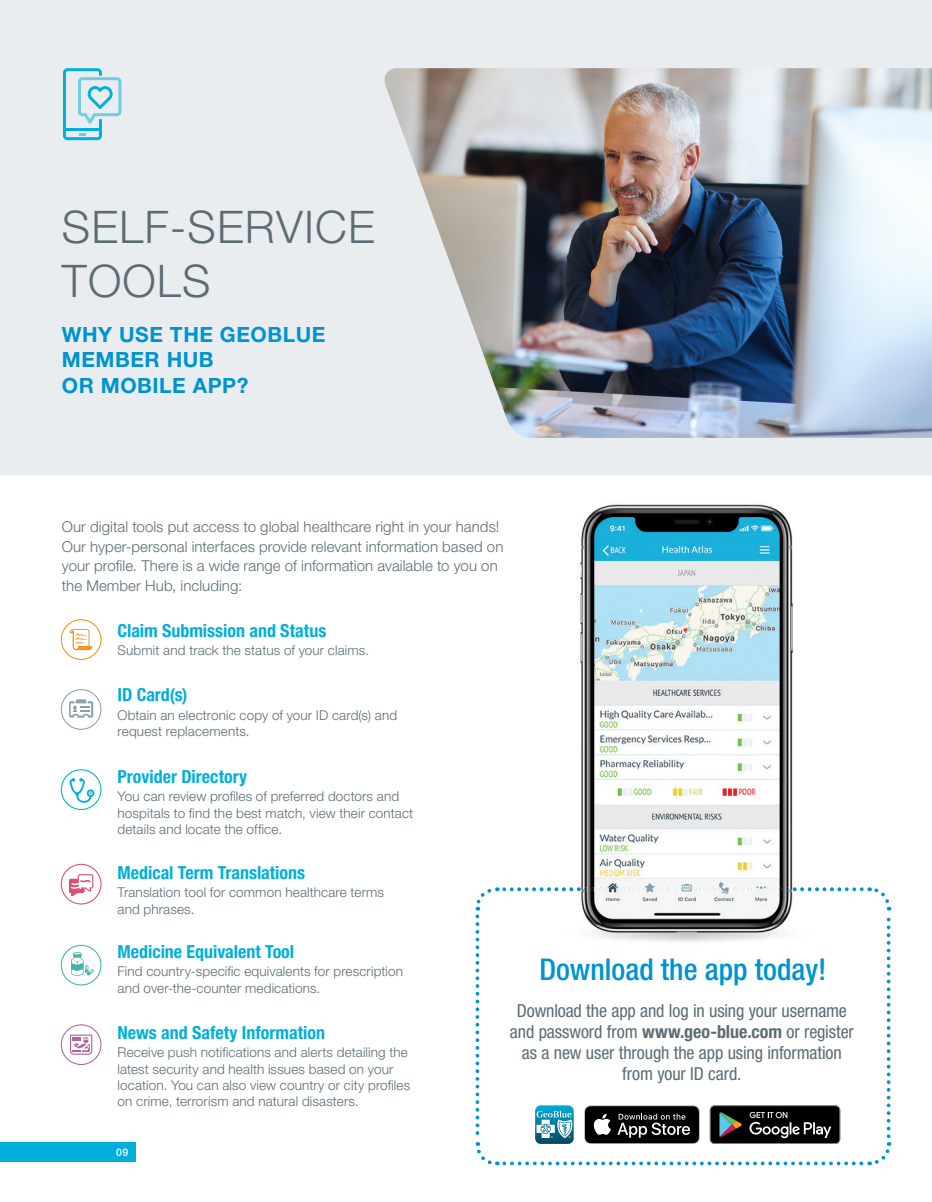
<style>
.page{position:relative;width:932px;height:1202px;background:#fff}
.page>*{position:absolute;margin:0;border:0;box-sizing:border-box;transform-origin:0 0}
.t1{font:300 45px/54px "Helvetica Neue LT Std";letter-spacing:.025em;color:#5c6c75}
.t2{font:500 condensed 30px "Helvetica Neue LT Std";color:#0093d0}
.t3{font:700 21px/25.2px "Helvetica Neue LT Std";letter-spacing:.025em;color:#0093d0}
.t4{font:condensed 18px/21px "Helvetica Neue LT Std";letter-spacing:-.005em;color:#5c6c75;text-align:center}
.t5{font:700 condensed 18px "Helvetica Neue LT Std";color:#00afdb}
.t6{font:300 15px/19.5px "Helvetica Neue LT Std";letter-spacing:.005em;color:#5c6c75}
.t7{font:300 13.5px/16.2px "Helvetica Neue LT Std";letter-spacing:.01em;color:#5c6c75}
.t8{font:500 10.5px "Helvetica Neue LT Std";color:#fff}
.s1{font-weight:700}
</style>
<div class="page">
<img style="left:529px;top:475px;width:314px;height:410px">
<div style="left:0;top:0;width:932px;height:475px;background:#eaedef"></div>
<svg style="left:63px;top:68px;width:58px;height:72px"></svg>
<svg style="left:61px;top:944px;width:40px;height:41px"></svg>
<svg style="left:61px;top:863px;width:40px;height:41px"></svg>
<svg style="left:61px;top:619px;width:40px;height:41px"></svg>
<svg style="left:61px;top:689px;width:40px;height:41px"></svg>
<svg style="left:61px;top:769px;width:40px;height:41px"></svg>
<svg style="left:61px;top:1024px;width:40px;height:41px"></svg>
<div style="left:0;top:1142px;width:136px;height:20px;background:#00afdb"></div>
<svg style="left:475px;top:885px;width:417px;height:281px"></svg>
<img style="left:382px;top:68px;width:550px;height:370px">
<h1 class="t1" style="left:62px;top:199px;width:314px">SELF-SERVICE<br>TOOLS</h1>
<h3 class="t3" style="left:62px;top:322px;width:265px">WHY USE THE GEOBLUE<br>MEMBER HUB<br>OR MOBILE APP?</h3>
<p class="t6" style="left:62px;top:516px;width:443px">Our digital tools put access to global healthcare right in your hands!<br>Our hyper-personal interfaces provide relevant information based on your profile. There is a wide range of information available to you on the Member Hub, including:</p>
<h3 class="t5" style="left:118px;top:619px;width:210px">Claim Submission and Status</h3>
<p class="t7" style="left:118px;top:642px;width:253px">Submit and track the status of your claims.</p>
<h3 class="t5" style="left:118px;top:684px;width:71px">ID Card(s)</h3>
<p class="t7" style="left:118px;top:706px;width:281px">Obtain an electronic copy of your ID card(s) and request replacements.</p>
<h3 class="t5" style="left:118px;top:765px;width:131px">Provider Directory</h3>
<p class="t7" style="left:118px;top:788px;width:297px">You can review profiles of preferred doctors and hospitals to find the best match, view their contact details and locate the office.</p>
<h3 class="t5" style="left:118px;top:861px;width:189px">Medical Term Translations</h3>
<p class="t7" style="left:118px;top:884px;width:268px">Translation tool for common healthcare terms and phrases.</p>
<h3 class="t5" style="left:118px;top:940px;width:178px">Medicine Equivalent Tool</h3>
<p class="t7" style="left:118px;top:963px;width:287px">Find country-specific equivalents for prescription and over-the-counter medications.</p>
<h3 class="t5" style="left:118px;top:1021px;width:209px">News and Safety Information</h3>
<p class="t7" style="left:118px;top:1044px;width:294px">Receive push notifications and alerts detailing the latest security and health issues based on your location. You can also view country or city profiles on crime, terrorism and natural disasters.</p>
<p class="t8" style="left:116px;top:1146px;width:14px">09</p>
<h2 class="t2" style="left:539px;top:951px;width:288px">Download the app today!</h2>
<h3 class="t4" style="left:510px;top:1000px;width:345px">Download the app and log in using your username and password from <span class="s1">www.geo-blue.com</span> or register as a new user through the app using information from your ID card.</h3>
</div>
